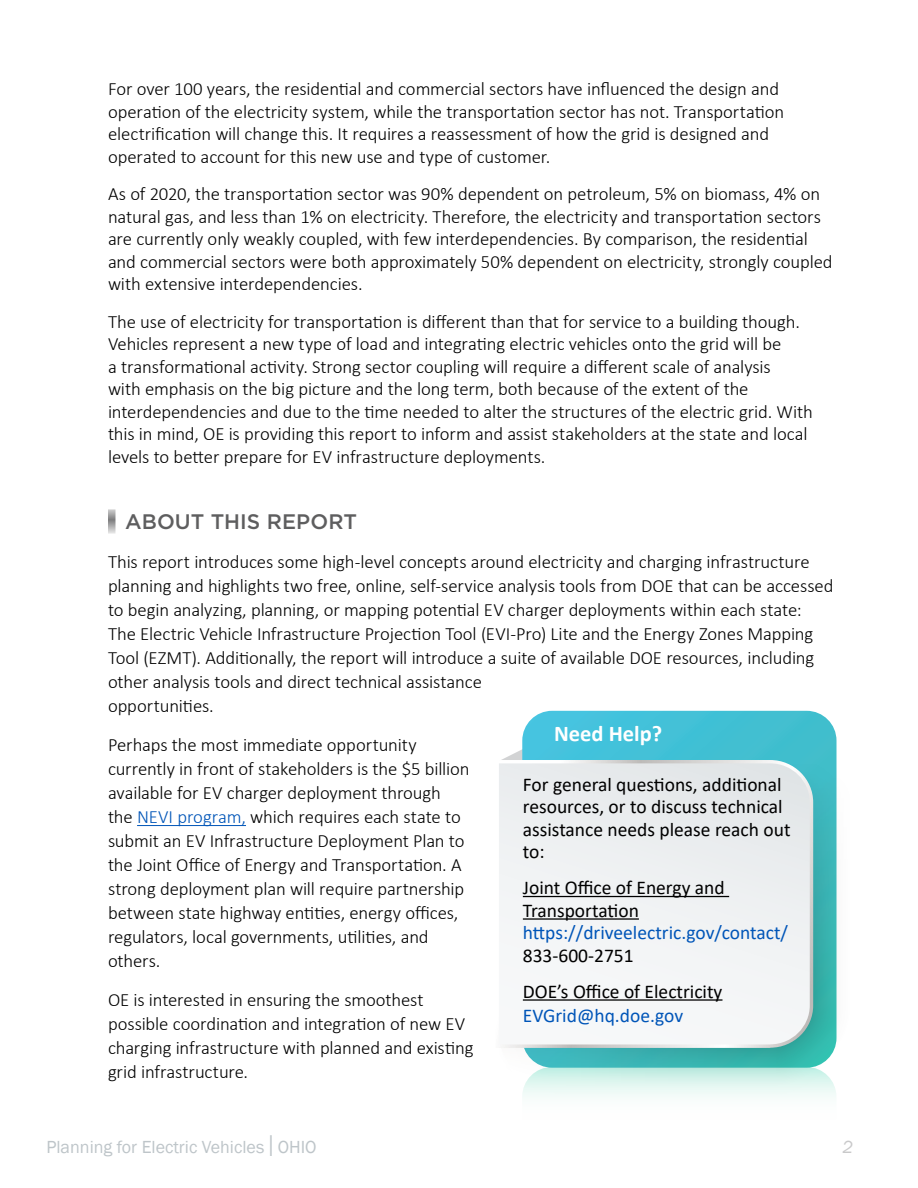
<style>
.page{position:relative;width:918px;height:1188px;background:#fff}
.page>*{position:absolute;margin:0;border:0;box-sizing:border-box;transform-origin:0 0}
.t1{font:700 22.5px "Calibri";color:#fff}
.t2{font:500 21px "Gotham";letter-spacing:.005em;color:#5e5e5f}
.t3{font:19.5px/22.5px "Calibri";color:#000}
.t4{font:19.5px "Calibri";color:#0055b8}
.t5{font:300 18.75px/24px "Calibri";letter-spacing:-.01em;color:#000}
.t6{font:18px "Franklin Gothic";color:#bec5c9}
.t7{font:italic 18px "Franklin Gothic";color:#c9c9ca}
.s1{color:#0055b8}
.s2{font-size:30.9px}
</style>
<div class="page">
<hr style="left:137px;top:825px;width:109px;height:1px;background:#0055b8">
<svg style="left:108px;top:509px;width:8px;height:25px"></svg>
<svg style="left:501px;top:749px;width:21px;height:11px"></svg>
<svg style="left:523px;top:1095px;width:313px;height:2px"></svg>
<svg style="left:522px;top:711px;width:315px;height:49px;background:#47c2d7"></svg>
<svg style="left:523px;top:760px;width:314px;height:335px;background:#7dcecb"></svg>
<svg style="left:503px;top:760px;width:310px;height:288px"></svg>
<svg style="left:499px;top:763px;width:311px;height:281px"></svg>
<hr style="left:523px;top:896px;width:206px;height:1px;background:#000">
<hr style="left:523px;top:918px;width:116px;height:2px;background:#000">
<hr style="left:523px;top:999px;width:199px;height:2px;background:#000">
<p class="t5" style="left:108px;top:77px;width:678px;line-height:22.5px">For over 100 years, the residential and commercial sectors have influenced the design and operation of the electricity system, while the transportation sector has not. Transportation electrification will change this. It requires a reassessment of how the grid is designed and operated to account for this new use and type of customer.</p>
<p class="t5" style="left:108px;top:182px;width:726px;line-height:22.5px">As of 2020, the transportation sector was 90% dependent on petroleum, 5% on biomass, 4% on natural gas, and less than 1% on electricity. Therefore, the electricity and transportation sectors are currently only weakly coupled, with few interdependencies. By comparison, the residential and commercial sectors were both approximately 50% dependent on electricity, strongly coupled with extensive interdependencies.</p>
<p class="t5" style="left:108px;top:310px;width:706px;line-height:22.5px">The use of electricity for transportation is different than that for service to a building though.<br>Vehicles represent a new type of load and integrating electric vehicles onto the grid will be<br>a transformational activity. Strong sector coupling will require a different scale of analysis<br>with emphasis on the big picture and the long term, both because of the extent of the interdependencies and due to the time needed to alter the structures of the electric grid. With this in mind, OE is providing this report to inform and assist stakeholders at the state and local levels to better prepare for EV infrastructure deployments.</p>
<p class="t2" style="left:125px;top:508px;width:233px">ABOUT THIS REPORT</p>
<p class="t5" style="left:108px;top:550px;width:727px">This report introduces some high-level concepts around electricity and charging infrastructure planning and highlights two free, online, self-service analysis tools from DOE that can be accessed to begin analyzing, planning, or mapping potential EV charger deployments within each state:<br>The Electric Vehicle Infrastructure Projection Tool (EVI-Pro) Lite and the Energy Zones Mapping Tool (EZMT). Additionally, the report will introduce a suite of available DOE resources, including other analysis tools and direct technical assistance<br>opportunities.</p>
<p class="t5" style="left:108px;top:733px;width:363px">Perhaps the most immediate opportunity currently in front of stakeholders is the $5 billion available for EV charger deployment through the <span class="s1">NEVI program,</span> which requires each state to submit an EV Infrastructure Deployment Plan to the Joint Office of Energy and Transportation. A strong deployment plan will require partnership between state highway entities, energy offices, regulators, local governments, utilities, and others.</p>
<p class="t5" style="left:108px;top:988px;width:367px">OE is interested in ensuring the smoothest possible coordination and integration of new EV charging infrastructure with planned and existing grid infrastructure.</p>
<p class="t1" style="left:554px;top:718px;width:110px">Need Help?</p>
<p class="t3" style="left:523px;top:773px;width:269px">For general questions, additional resources, or to discuss technical assistance needs please reach out to:</p>
<p class="t3" style="left:523px;top:876px;width:203px">Joint Office of Energy and<br>Transportation</p>
<p class="t4" style="left:523px;top:919px;width:267px">https://driveelectric.gov/contact/</p>
<p class="t3" style="left:523px;top:937px;width:201px;line-height:36px">833-600-2751<br>DOE’s Office of Electricity</p>
<p class="t4" style="left:523px;top:1002px;width:162px">EVGrid@hq.doe.gov</p>
<p class="t6" style="left:46px;top:1136px;width:272px">Planning for Electric Vehicles <span class="s2">I</span> OHIO</p>
<p class="t7" style="left:842px;top:1136px;width:12px">2</p>
</div>
